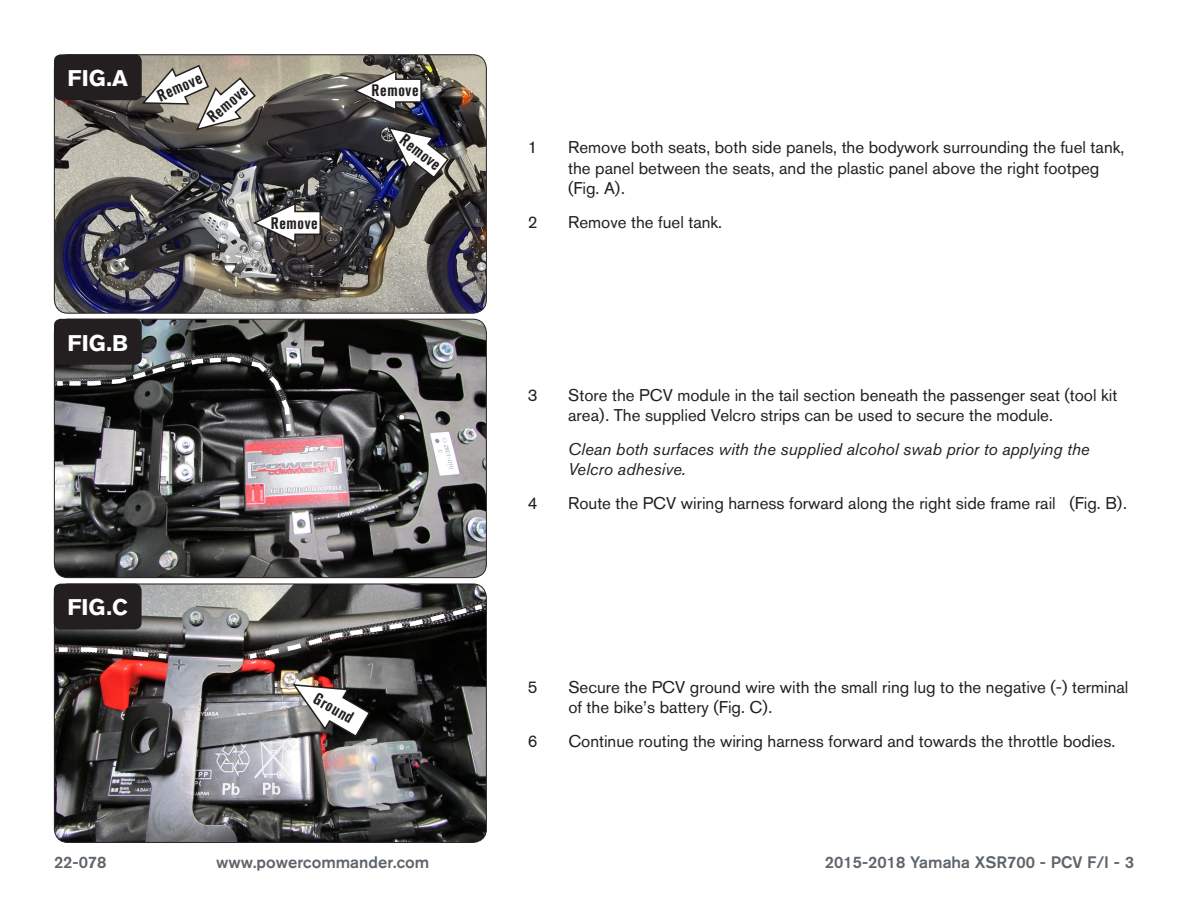
<style>
.page{position:relative;width:1188px;height:918px;background:#fff}
.page>*{position:absolute;margin:0;border:0;box-sizing:border-box;transform-origin:0 0}
.t1{font:700 22.5px "Akzidenz Grotesk BQ";color:#fff}
.Bodycopy{font:16.8px/20.2px "Akzidenz Grotesk BQ";color:#231f20}
.Bodycopy-2{font:italic 16.8px/20.2px "Akzidenz Grotesk BQ";color:#231f20}
.t2{font:500 16.5px "Akzidenz Grotesk BQ";color:#5e656c}
.Callouts{font:700 condensed 16.5px "Akzidenz Grotesk BQ";letter-spacing:.04em;color:#231f20}
</style>
<div class="page">
<img style="left:54px;top:55px;width:431px;height:257px">
<div style="left:54px;top:54px;width:433px;height:260px;border:1px solid #231f20;border-radius:14px"></div>
<div style="left:54px;top:54px;width:88px;height:46px;background:#231f20;border-radius:7px"></div>
<img style="left:54px;top:319px;width:432px;height:259px">
<div style="left:54px;top:319px;width:433px;height:259px;border:1px solid #231f20;border-radius:14px"></div>
<div style="left:54px;top:319px;width:88px;height:46px;background:#231f20;border-radius:7px"></div>
<svg style="left:251px;top:202px;width:71px;height:42px"></svg>
<img style="left:54px;top:584px;width:432px;height:258px">
<div style="left:54px;top:584px;width:433px;height:259px;border:1px solid #231f20;border-radius:14px"></div>
<div style="left:54px;top:584px;width:88px;height:45px;background:#231f20;border-radius:7px"></div>
<svg style="left:140px;top:64px;width:117px;height:68px"></svg>
<svg style="left:386px;top:126px;width:64px;height:54px"></svg>
<svg style="left:352px;top:69px;width:71px;height:43px"></svg>
<svg style="left:53px;top:355px;width:241px;height:81px;background:#3d3e3e"></svg>
<svg style="left:54px;top:645px;width:117px;height:16px;background:#58504f"></svg>
<svg style="left:244px;top:601px;width:243px;height:61px;background:#4a4947"></svg>
<svg style="left:291px;top:683px;width:80px;height:55px"></svg>
<p class="t1" style="left:68px;top:65px;width:62px">FIG.A</p>
<p class="Callouts" style="left:154px;top:88px;width:48px;rotate:-24deg">Remove</p>
<p class="Callouts" style="left:204px;top:112px;width:48px;rotate:-40deg">Remove</p>
<p class="Callouts" style="left:271px;top:213px;width:48px">Remove</p>
<p class="t1" style="left:68px;top:330px;width:62px">FIG.B</p>
<p class="Callouts" style="left:372px;top:81px;width:48px">Remove</p>
<p class="Callouts" style="left:408px;top:131px;width:48px;rotate:38deg">Remove</p>
<p class="t1" style="left:68px;top:594px;width:62px">FIG.C</p>
<p class="Callouts" style="left:320px;top:689px;width:45px;rotate:30deg">Ground</p>
<p class="Bodycopy" style="left:528px;top:137px;width:11px">1</p>
<p class="Bodycopy" style="left:568px;top:137px;width:558px">Remove both seats, both side panels, the bodywork surrounding the fuel tank, the panel between the seats, and the plastic panel above the right footpeg (Fig. A).</p>
<p class="Bodycopy" style="left:528px;top:211px;width:11px">2</p>
<p class="Bodycopy" style="left:568px;top:211px;width:156px">Remove the fuel tank.</p>
<p class="Bodycopy" style="left:528px;top:385px;width:11px">3</p>
<p class="Bodycopy" style="left:568px;top:385px;width:551px">Store the PCV module in the tail section beneath the passenger seat (tool kit area). The supplied Velcro strips can be used to secure the module.</p>
<p class="Bodycopy-2" style="left:568px;top:439px;width:523px">Clean both surfaces with the supplied alcohol swab prior to applying the<br>Velcro adhesive.</p>
<p class="Bodycopy" style="left:528px;top:493px;width:11px">4</p>
<p class="Bodycopy" style="left:568px;top:493px;width:560px">Route the PCV wiring harness forward along the right side frame rail (Fig. B).</p>
<p class="Bodycopy" style="left:528px;top:677px;width:11px">5</p>
<p class="Bodycopy" style="left:568px;top:677px;width:562px">Secure the PCV ground wire with the small ring lug to the negative (-) terminal of the bike’s battery (Fig. C).</p>
<p class="Bodycopy" style="left:528px;top:731px;width:11px">6</p>
<p class="Bodycopy" style="left:568px;top:731px;width:549px">Continue routing the wiring harness forward and towards the throttle bodies.</p>
<p class="t2" style="left:54px;top:852px;width:54px">22-078</p>
<p class="t2" style="left:216px;top:852px;width:215px">www.powercommander.com</p>
<p class="t2" style="left:825px;top:852px;width:311px">2015-2018 Yamaha XSR700 - PCV F/I - 3</p>
</div>
